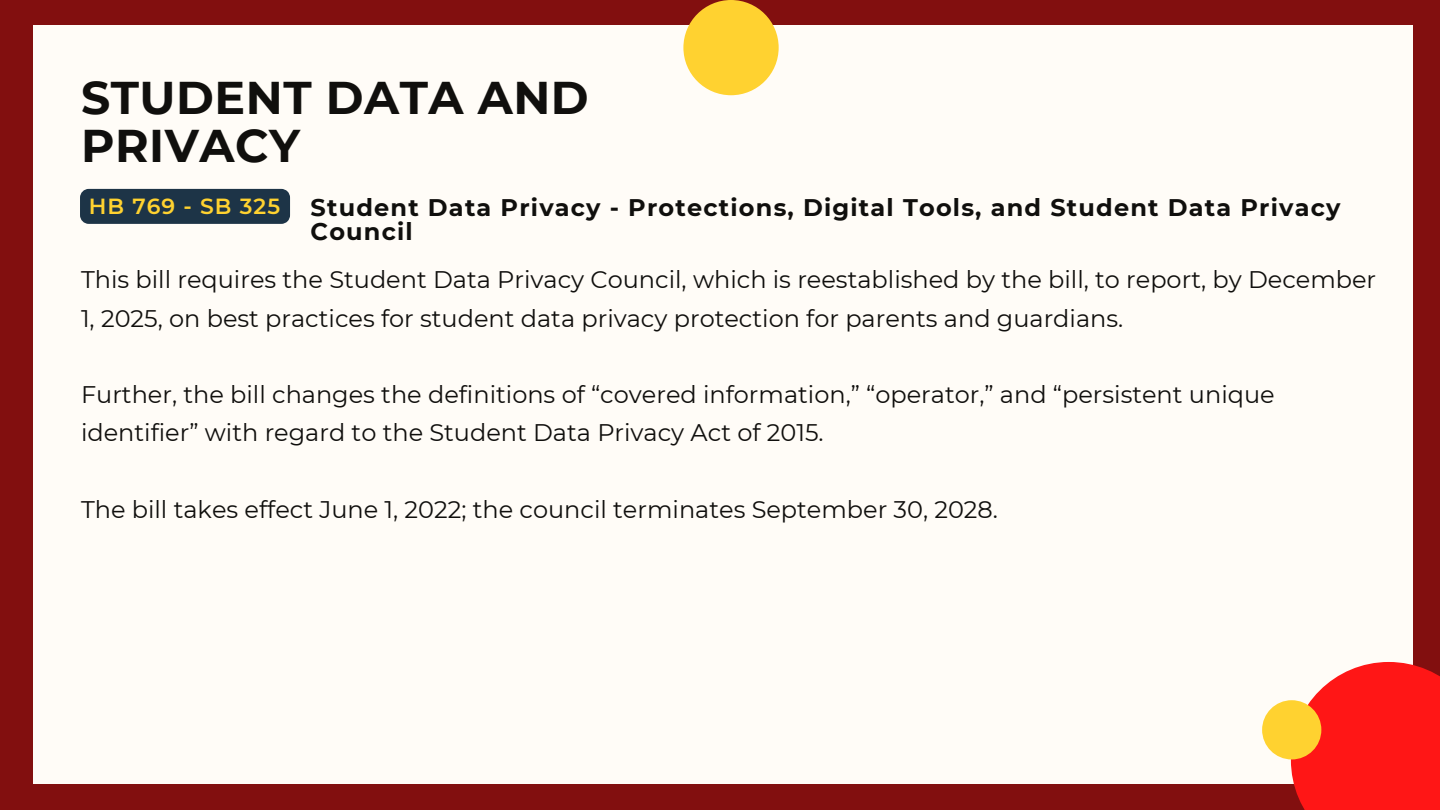
<style>
.page{position:relative;width:1440px;height:810px;background:#820f0f}
.page>*{position:absolute;margin:0;border:0;box-sizing:border-box;transform-origin:0 0}
.t1{font:700 45.8px/48px "Montserrat";letter-spacing:.01em;color:#100f0d}
.t2{font:24px/38.2px "Montserrat";color:#100f0d}
.t3{font:700 24px/24px "Montserrat";letter-spacing:.05em;color:#100f0d}
.t4{font:600 21.8px "Montserrat";letter-spacing:.05em;color:#ffd230}
</style>
<div class="page">
<div style="left:33px;top:26px;width:1380px;height:758px;background:#fffcf7"></div>
<svg style="left:1291px;top:662px;width:149px;height:148px;background:#fc2928"></svg>
<div style="left:80px;top:189px;width:210px;height:35px;background:#1d3447"></div>
<div style="left:683px;top:0;width:96px;height:95px;background:#ffd230;border-radius:50%"></div>
<div style="left:1262px;top:700px;width:59px;height:59px;background:#ffd230;border-radius:50%"></div>
<h1 class="t1" style="left:81px;top:73px;width:509px">STUDENT DATA AND<br>PRIVACY</h1>
<p class="t4" style="left:89px;top:193px;width:193px">HB 769 - SB 325</p>
<p class="t3" style="left:311px;top:195px;width:1031px">Student Data Privacy - Protections, Digital Tools, and Student Data Privacy<br>Council</p>
<p class="t2" style="left:81px;top:261px;width:1297px">This bill requires the Student Data Privacy Council, which is reestablished by the bill, to report, by December<br>1, 2025, on best practices for student data privacy protection for parents and guardians.</p>
<p class="t2" style="left:81px;top:375px;width:1195px">Further, the bill changes the definitions of “covered information,” “operator,” and “persistent unique identifier” with regard to the Student Data Privacy Act of 2015.</p>
<p class="t2" style="left:81px;top:490px;width:918px">The bill takes effect June 1, 2022; the council terminates September 30, 2028.</p>
</div>
